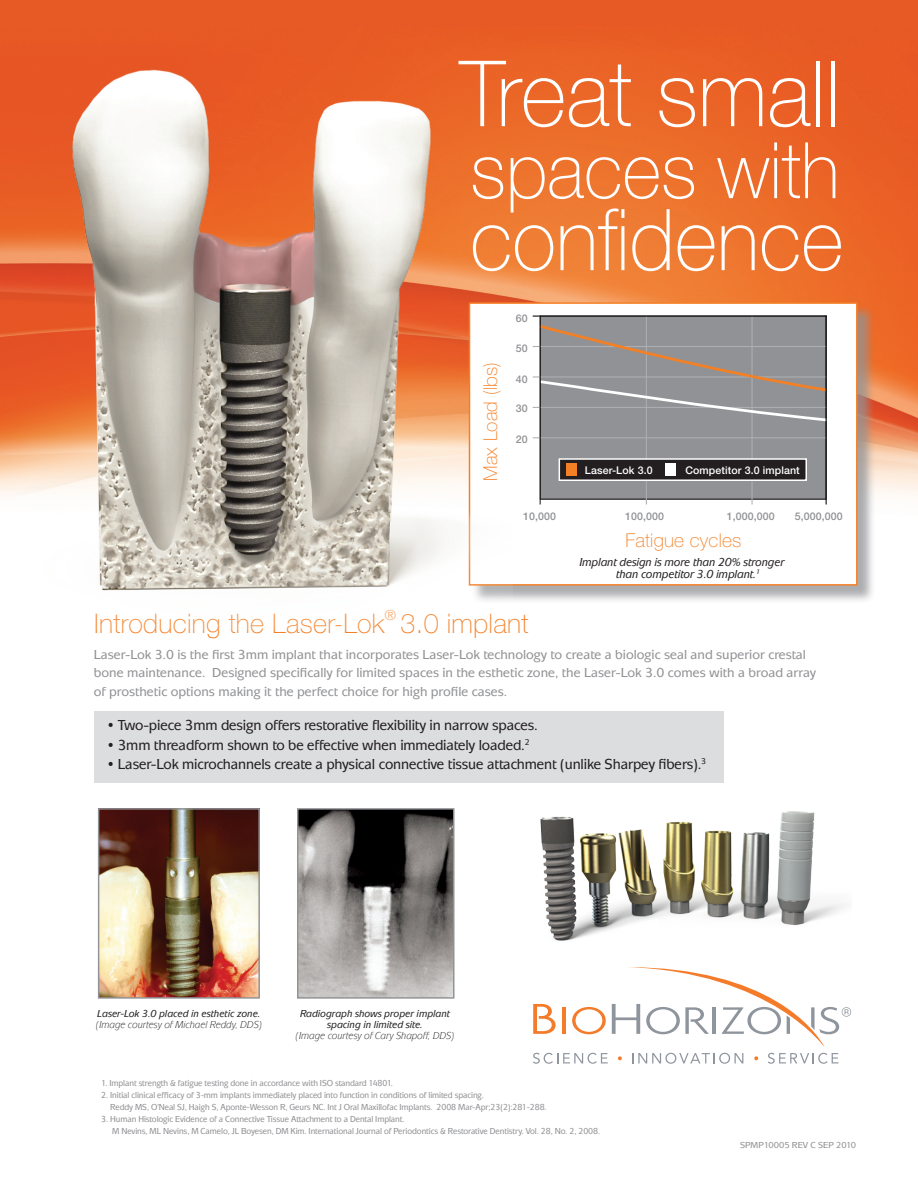
<style>
.page{position:relative;width:918px;height:1188px;background:#fff}
.page>*{position:absolute;margin:0;border:0;box-sizing:border-box;transform-origin:0 0}
.t1{font:100 91.5px "Helvetica Neue";color:#fff;scale:.95 1}
.t2{font:100 85.5px "Helvetica Neue";color:#fff;scale:.95 1}
.t3{font:100 78px "Helvetica Neue";color:#fff;scale:.95 1}
.t4{font:100 27px "Helvetica Neue";letter-spacing:.01em;color:#f48026}
.t5{font:100 19.05px "Helvetica Neue";letter-spacing:.01em;color:#f48026}
.Pa0{font:500 15px "Mixage ITC";letter-spacing:-.01em;color:#231f20}
.t6{font:100 13.95px "Helvetica Neue";color:#f48026}
.Pa0-2{font:500 13.5px/18.8px "Mixage ITC";color:#919295}
.Pa0-3{font:italic 500 12px/12px "Mixage ITC";letter-spacing:-.01em;color:#231f20}
.t7{font:500 10.65px "Helvetica Neue";letter-spacing:.01em;color:#919295}
.t8{font:500 10.65px "Helvetica Neue";letter-spacing:.01em;color:#fff}
.t9{font:italic 500 10.5px/11.2px "Mixage ITC";color:#231f20;text-align:center}
.t10{font:italic 10.5px "Mixage ITC";color:#231f20}
.t11{font:500 9px "Mixage ITC";letter-spacing:-.01em;color:#919295;scale:.94 1}
.t12{font:500 9px "Mixage ITC";letter-spacing:-.01em;color:#919295}
.s1{font-weight:400}
</style>
<div class="page">
<img style="left:0;top:0;width:918px;height:497px">
<svg style="left:533px;top:972px;width:318px;height:92px"></svg>
<div style="left:94px;top:711px;width:630px;height:72px;background:#dcdddf"></div>
<img style="left:540px;top:811px;width:306px;height:161px">
<div style="left:471px;top:305px;width:405px;height:299px;background:#919295;opacity:.75"></div>
<div style="left:469px;top:302px;width:389px;height:284px;background:#fff;border:2px solid #f48026"></div>
<div style="left:540px;top:316px;width:286px;height:183px;background:#919295"></div>
<hr style="left:646px;top:316px;width:1px;height:189px;background:#aeafb3">
<hr style="left:752px;top:316px;width:1px;height:189px;background:#aeafb3">
<div style="left:559px;top:459px;width:247px;height:21px;background:#231f20"></div>
<div style="left:559px;top:458px;width:248px;height:23px;border:2px solid #fff"></div>
<div style="left:665px;top:464px;width:11px;height:12px;background:#fff"></div>
<div style="left:567px;top:464px;width:10px;height:12px;background:#f48026"></div>
<img style="left:299px;top:810px;width:154px;height:187px">
<div style="left:297px;top:808px;width:158px;height:191px;border:1px solid #919295"></div>
<img style="left:100px;top:810px;width:158px;height:187px">
<div style="left:98px;top:808px;width:162px;height:191px;border:1px solid #919295"></div>
<img style="left:41px;top:70px;width:472px;height:534px">
<hr style="left:533px;top:376px;width:294px;height:1px;background:#aeafb3">
<hr style="left:533px;top:346px;width:294px;height:1px;background:#aeafb3">
<hr style="left:533px;top:315px;width:294px;height:2px;background:#231f20">
<hr style="left:533px;top:437px;width:294px;height:1px;background:#aeafb3">
<hr style="left:533px;top:407px;width:294px;height:1px;background:#aeafb3">
<svg style="left:537px;top:323px;width:289px;height:100px"></svg>
<hr style="left:826px;top:316px;width:1px;height:189px;background:#000">
<hr style="left:540px;top:316px;width:1px;height:189px;background:#231f20">
<p class="t1" style="left:460px;top:41px;width:402px">Treat small</p>
<p class="t3" style="left:470px;top:126px;width:390px">spaces with</p>
<p class="t2" style="left:470px;top:191px;width:394px">confidence</p>
<p class="t7" style="left:516px;top:311px;width:13px">60</p>
<p class="t5" style="left:479px;top:481px;width:120px;rotate:-90deg">Max Load (lbs)</p>
<p class="t7" style="left:516px;top:342px;width:13px">50</p>
<p class="t7" style="left:516px;top:373px;width:13px">40</p>
<p class="t7" style="left:516px;top:402px;width:13px">30</p>
<p class="t7" style="left:516px;top:432px;width:13px">20</p>
<p class="t7" style="left:523px;top:510px;width:34px">10,000</p>
<p class="t4" style="left:94px;top:608px;width:292px">Introducing the Laser-Lok</p>
<p class="t6" style="left:385px;top:607px;width:13px">®</p>
<p class="t4" style="left:401px;top:608px;width:129px">3.0 implant</p>
<p class="t8" style="left:585px;top:464px;width:69px">Laser-Lok 3.0</p>
<p class="t8" style="left:685px;top:464px;width:116px">Competitor 3.0 implant</p>
<p class="t7" style="left:625px;top:510px;width:40px">100,000</p>
<p class="t7" style="left:727px;top:510px;width:50px">1,000,000</p>
<p class="t7" style="left:795px;top:510px;width:50px">5,000,000</p>
<p class="t5" style="left:625px;top:529px;width:117px">Fatigue cycles</p>
<p class="Pa0-3" style="left:616px;top:555px;width:170px;text-indent:-37px">Implant design is more than 20% stronger than competitor 3.0 implant.<sup>1</sup></p>
<p class="Pa0-2" style="left:94px;top:645px;width:724px">Laser-Lok 3.0 is the first 3mm implant that incorporates Laser-Lok technology to create a biologic seal and superior crestal bone maintenance. Designed specifically for limited spaces in the esthetic zone, the Laser-Lok 3.0 comes with a broad array of prosthetic options making it the perfect choice for high profile cases.</p>
<p class="Pa0" style="left:107px;top:717px;width:432px">• Two-piece 3mm design offers restorative flexibility in narrow spaces.</p>
<p class="Pa0" style="left:107px;top:736px;width:424px">• 3mm threadform shown to be effective when immediately loaded.<sup>2</sup></p>
<p class="Pa0" style="left:107px;top:756px;width:600px">• Laser-Lok microchannels create a physical connective tissue attachment (unlike Sharpey fibers).<sup>3</sup></p>
<p class="t9" style="left:96px;top:1008px;width:168px;text-align:left">Laser-Lok 3.0 placed in esthetic zone. <span class="s1">(Image courtesy of Michael Reddy, DDS)</span></p>
<p class="t9" style="left:300px;top:1008px;width:151px">Radiograph shows proper implant spacing in limited site.</p>
<p class="t10" style="left:295px;top:1030px;width:161px">(Image courtesy of Cary Shapoff, DDS)</p>
<p class="t11" style="left:101px;top:1078px;width:312px">1. Implant strength &amp; fatigue testing done in accordance with ISO standard 14801.</p>
<p class="t11" style="left:101px;top:1090px;width:409px">2. Initial clinical efficacy of 3-mm implants immediately placed into function in conditions of limited spacing.</p>
<p class="t11" style="left:110px;top:1102px;width:466px">Reddy MS, O’Neal SJ, Haigh S, Aponte-Wesson R, Geurs NC. Int J Oral Maxillofac Implants. 2008 Mar-Apr;23(2):281-288.</p>
<p class="t11" style="left:101px;top:1114px;width:324px">3. Human Histologic Evidence of a Connective Tissue Attachment to a Dental Implant.</p>
<p class="t11" style="left:112px;top:1126px;width:521px">M Nevins, ML Nevins, M Camelo, JL Boyesen, DM Kim. International Journal of Periodontics &amp; Restorative Dentistry. Vol. 28, No. 2, 2008.</p>
<p class="t12" style="left:740px;top:1140px;width:118px">SPMP10005 REV C SEP 2010</p>
</div>
